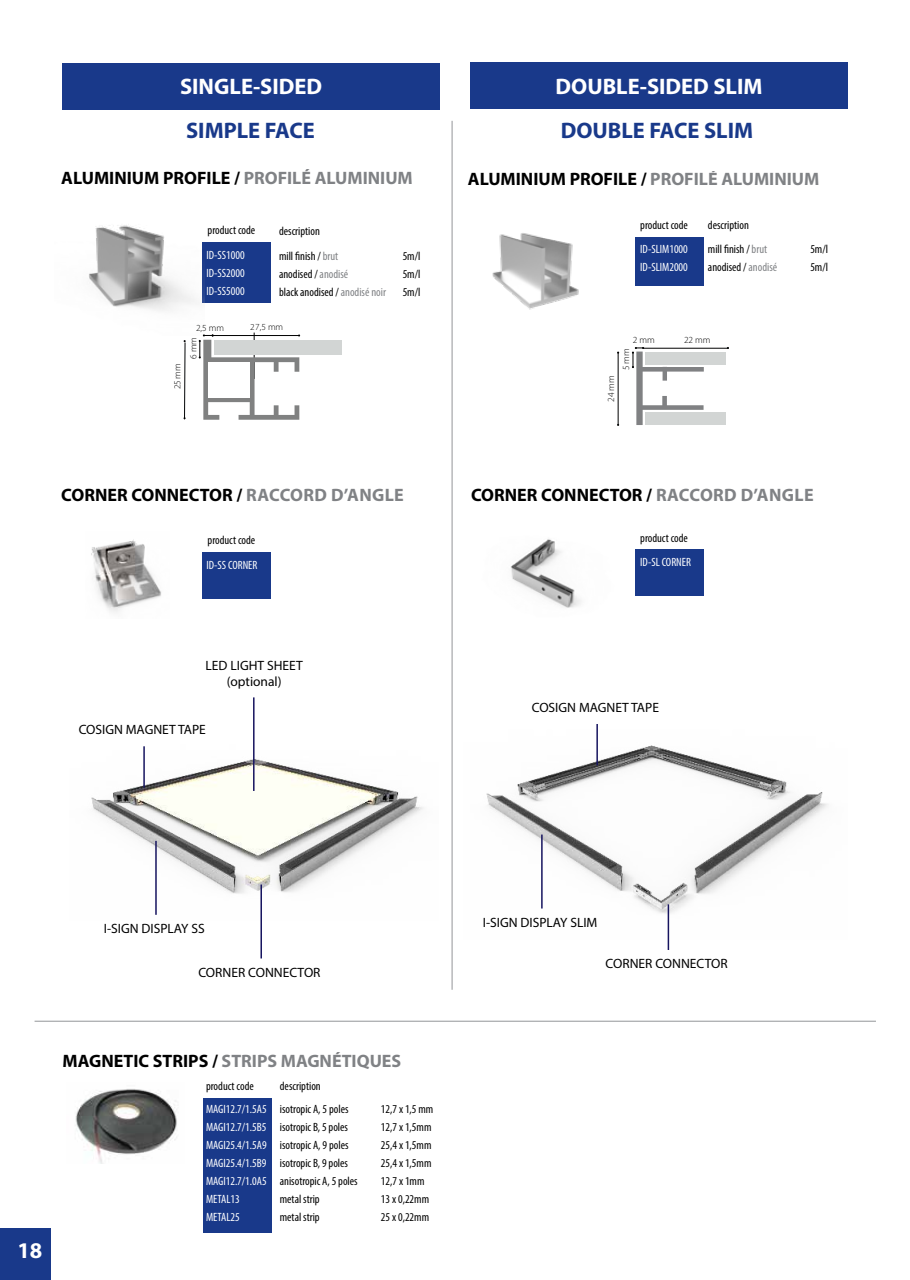
<style>
.page{position:relative;width:910px;height:1280px;background:#fff}
.page>*{position:absolute;margin:0;border:0;box-sizing:border-box;transform-origin:0 0}
.t1{font:700 22.5px "Myriad Pro";color:#fff}
.t2{font:700 22.5px "Myriad Pro";color:#19398a}
.t3{font:700 18px "Myriad Pro";color:#000}
.t4{font:700 18px "Myriad Pro";color:#808285}
.t5{font:13.5px/16.2px "Myriad Pro";color:#000;text-align:center}
.t6{font:condensed 12px/18px "Myriad Pro";color:#000}
.t7{font:condensed 12px/18px "Myriad Pro";color:#fff}
.t8{font:300 9.3px "Myriad Pro";color:#000101}
.s1{color:#808285}
.s2{color:#000}
</style>
<div class="page">
<div style="left:0;top:1229px;width:50px;height:51px;background:#19398a"></div>
<hr style="left:452px;top:121px;width:1px;height:869px;background:#939598">
<div style="left:63px;top:63px;width:377px;height:46px;background:#19398a"></div>
<div style="left:471px;top:63px;width:377px;height:46px;background:#19398a"></div>
<div style="left:202px;top:242px;width:68px;height:60px;background:#19398a"></div>
<div style="left:636px;top:237px;width:68px;height:49px;background:#19398a"></div>
<img style="left:91px;top:539px;width:70px;height:74px">
<div style="left:202px;top:552px;width:68px;height:46px;background:#19398a"></div>
<img style="left:511px;top:539px;width:70px;height:69px">
<div style="left:636px;top:550px;width:68px;height:46px;background:#19398a"></div>
<img style="left:91px;top:759px;width:332px;height:135px">
<hr style="left:35px;top:1021px;width:841px;height:1px;background:#939598">
<img style="left:89px;top:225px;width:115px;height:86px">
<img style="left:492px;top:233px;width:87px;height:77px">
<img style="left:75px;top:1089px;width:102px;height:74px">
<div style="left:203px;top:1098px;width:68px;height:134px;background:#19398a"></div>
<hr style="left:143px;top:746px;width:2px;height:42px;background:#16145f">
<hr style="left:253px;top:697px;width:2px;height:94px;background:#16145f">
<hr style="left:155px;top:841px;width:2px;height:74px;background:#16145f">
<hr style="left:260px;top:884px;width:2px;height:74px;background:#16145f">
<img style="left:486px;top:745px;width:342px;height:194px">
<hr style="left:668px;top:904px;width:1px;height:46px;background:#16145f">
<hr style="left:541px;top:834px;width:2px;height:74px;background:#16145f">
<hr style="left:596px;top:724px;width:2px;height:41px;background:#16145f">
<hr style="left:643px;top:348px;width:85px;height:1px;background:#000101">
<hr style="left:618px;top:353px;width:1px;height:72px;background:#000101">
<div style="left:645px;top:352px;width:81px;height:12px;background:#d2d5d4"></div>
<div style="left:645px;top:412px;width:81px;height:12px;background:#d2d5d4"></div>
<svg style="left:632px;top:347px;width:72px;height:78px"></svg>
<hr style="left:254px;top:333px;width:1px;height:46px;background:#000101">
<svg style="left:199px;top:334px;width:101px;height:86px"></svg>
<div style="left:208px;top:362px;width:42px;height:35px;background:#fff"></div>
<div style="left:214px;top:340px;width:127px;height:14px;background:#d2d5d4"></div>
<svg style="left:184px;top:340px;width:2px;height:80px"></svg>
<h1 class="t1" style="left:180px;top:72px;width:144px">SINGLE-SIDED</h1>
<h1 class="t1" style="left:556px;top:72px;width:209px">DOUBLE-SIDED SLIM</h1>
<h1 class="t2" style="left:186px;top:116px;width:130px">SIMPLE FACE</h1>
<h1 class="t2" style="left:561px;top:116px;width:194px">DOUBLE FACE SLIM</h1>
<h2 class="t3" style="left:61px;top:167px;width:353px">ALUMINIUM PROFILE / <span class="s1">PROFILÉ ALUMINIUM</span></h2>
<h2 class="t3" style="left:468px;top:168px;width:353px">ALUMINIUM PROFILE / <span class="s1">PROFILÉ ALUMINIUM</span></h2>
<p class="t6" style="left:208px;top:221px;width:49px">product code</p>
<p class="t7" style="left:206px;top:246px;width:40px;text-align:justify">ID-SS1000<br>ID-SS2000<br>ID-SS5000</p>
<p class="t6" style="left:279px;top:222px;width:42px">description</p>
<p class="t6" style="left:279px;top:246px;width:108px">mill finish / <span class="s1">brut<br></span>anodised / <span class="s1">anodisé<br></span>black anodised / <span class="s1">anodisé noir</span></p>
<p class="t8" style="left:172px;top:389px;width:27px;rotate:-90deg">25 mm</p>
<p class="t8" style="left:196px;top:322px;width:29px">2,5 mm</p>
<p class="t8" style="left:250px;top:322px;width:35px">27,5 mm</p>
<p class="t8" style="left:188px;top:359px;width:23px;rotate:-90deg">6 mm</p>
<p class="t6" style="left:640px;top:216px;width:49px">product code</p>
<p class="t6" style="left:708px;top:216px;width:42px">description</p>
<p class="t7" style="left:640px;top:240px;width:49px">ID-SLIM1000<br>ID-SLIM2000</p>
<p class="t6" style="left:403px;top:246px;width:19px;text-align:justify">5m/l 5m/l 5m/l</p>
<p class="t6" style="left:708px;top:240px;width:71px">mill finish / <span class="s1">brut </span>anodised / <span class="s1">anodisé</span></p>
<p class="t8" style="left:633px;top:334px;width:23px">2 mm</p>
<p class="t8" style="left:684px;top:334px;width:28px">22 mm</p>
<p class="t8" style="left:606px;top:402px;width:28px;rotate:-90deg">24 mm</p>
<p class="t8" style="left:620px;top:370px;width:23px;rotate:-90deg">5 mm</p>
<p class="t6" style="left:810px;top:240px;width:19px">5m/l<br>5m/l</p>
<h2 class="t3" style="left:61px;top:484px;width:344px">CORNER CONNECTOR / <span class="s1">RACCORD D’ANGLE</span></h2>
<p class="t6" style="left:208px;top:531px;width:49px">product code</p>
<p class="t7" style="left:206px;top:556px;width:52px">ID-SS CORNER</p>
<p class="t5" style="left:206px;top:657px;width:99px">LED LIGHT SHEET (optional)</p>
<p class="t5" style="left:79px;top:721px;width:129px">COSIGN MAGNET TAPE</p>
<h2 class="t3" style="left:471px;top:484px;width:344px">CORNER CONNECTOR / <span class="s1">RACCORD D’ANGLE</span></h2>
<p class="t6" style="left:640px;top:529px;width:49px">product code</p>
<p class="t7" style="left:640px;top:553px;width:52px">ID-SL CORNER</p>
<p class="t5" style="left:532px;top:699px;width:129px">COSIGN MAGNET TAPE</p>
<p class="t5" style="left:104px;top:920px;width:102px">I-SIGN DISPLAY SS</p>
<p class="t5" style="left:198px;top:964px;width:124px">CORNER CONNECTOR</p>
<h1 class="t1" style="left:17px;top:1235px;width:26px">18</h1>
<h2 class="t4" style="left:63px;top:1049px;width:340px"><span class="s2">MAGNETIC STRIPS /</span> STRIPS MAGNÉTIQUES</h2>
<p class="t7" style="left:206px;top:1100px;width:62px">MAGI12.7/1.5A5<br>MAGI12.7/1.5B5<br>MAGI25.4/1.5A9<br>MAGI25.4/1.5B9<br>MAGI12.7/1.0A5<br>METAL13<br>METAL25</p>
<p class="t6" style="left:206px;top:1077px;width:49px">product code</p>
<p class="t6" style="left:280px;top:1077px;width:42px">description</p>
<p class="t6" style="left:280px;top:1100px;width:79px">isotropic A, 5 poles isotropic B, 5 poles isotropic A, 9 poles isotropic B, 9 poles anisotropic A, 5 poles metal strip<br>metal strip</p>
<p class="t6" style="left:381px;top:1100px;width:54px">12,7 x 1,5 mm<br>12,7 x 1,5mm<br>25,4 x 1,5mm<br>25,4 x 1,5mm<br>12,7 x 1mm<br>13 x 0,22mm<br>25 x 0,22mm</p>
<p class="t5" style="left:483px;top:914px;width:116px">I-SIGN DISPLAY SLIM</p>
<p class="t5" style="left:606px;top:955px;width:124px">CORNER CONNECTOR</p>
</div>
